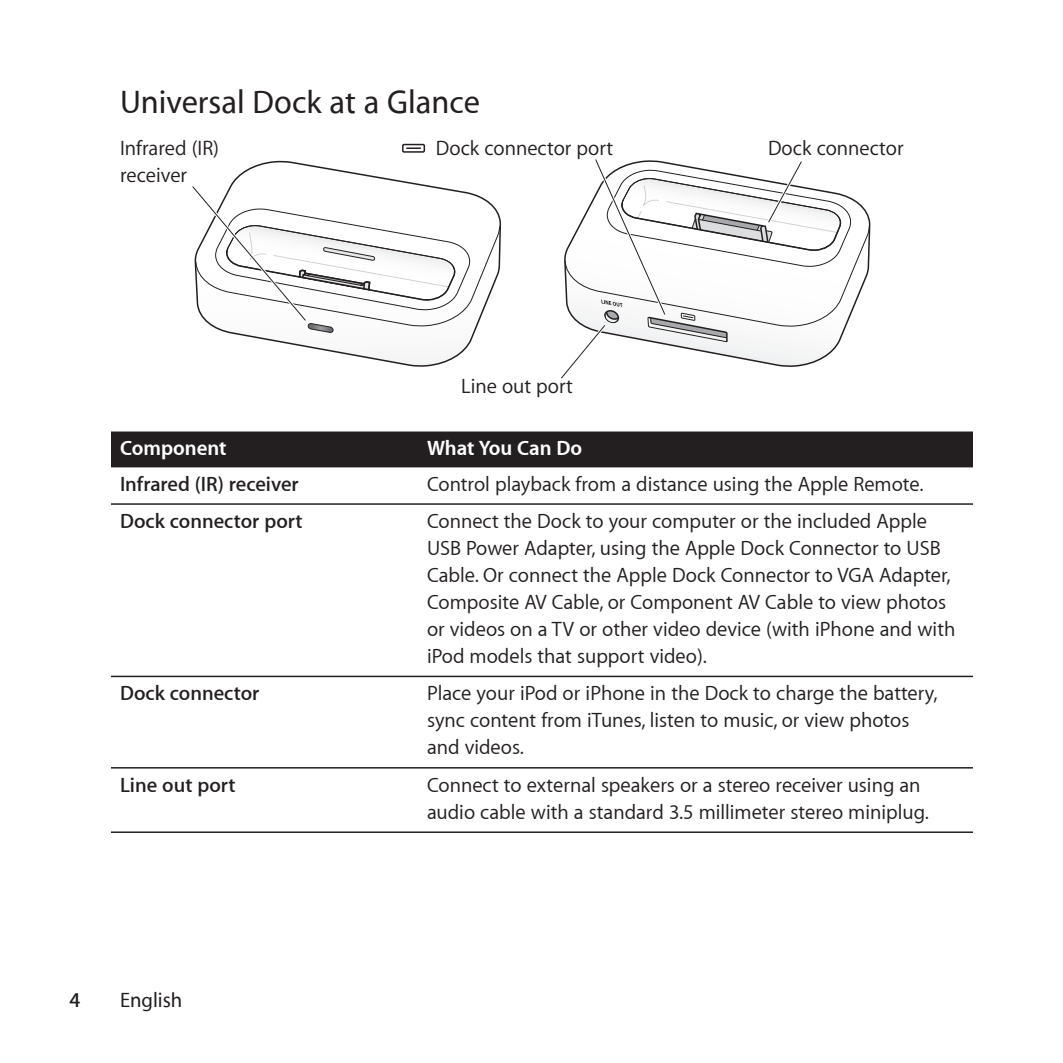
<style>
.page{position:relative;width:1063px;height:1063px;background:#fff}
.page>*{position:absolute;margin:0;border:0;box-sizing:border-box;transform-origin:0 0}
.t1{font:500 33px "Myriad Set";color:#231f20}
.t2{font:21px/27px "Myriad Set Text";color:#231f20}
.t3{font:600 21px "Myriad Set";color:#231f20}
.t4{font:700 21px "Myriad Set";color:#fff}
.t5{font:500 21px "Myriad Set";color:#231f20}
</style>
<div class="page">
<svg style="left:407px;top:147px;width:13px;height:2px"></svg>
<div style="left:402px;top:144px;width:23px;height:9px;border:2px solid #231f20"></div>
<svg style="left:561px;top:159px;width:309px;height:220px"></svg>
<svg style="left:229px;top:160px;width:272px;height:207px"></svg>
<svg style="left:192px;top:182px;width:308px;height:151px"></svg>
<div style="left:111px;top:432px;width:862px;height:35px;background:#231f20"></div>
<hr style="left:111px;top:676px;width:307px;height:1px;background:#231f20">
<hr style="left:111px;top:767px;width:307px;height:2px;background:#231f20">
<hr style="left:418px;top:767px;width:555px;height:2px;background:#231f20">
<hr style="left:111px;top:831px;width:307px;height:2px;background:#231f20">
<hr style="left:418px;top:831px;width:555px;height:2px;background:#231f20">
<hr style="left:111px;top:503px;width:307px;height:2px;background:#231f20">
<hr style="left:418px;top:676px;width:555px;height:1px;background:#231f20">
<hr style="left:418px;top:503px;width:555px;height:2px;background:#231f20">
<h1 class="t1" style="left:120px;top:82px;width:361px">Universal Dock at a Glance</h1>
<p class="t2" style="left:436px;top:134px;width:179px">Dock connector port</p>
<p class="t2" style="left:120px;top:134px;width:101px">Infrared (IR)</p>
<p class="t2" style="left:768px;top:134px;width:137px">Dock connector</p>
<p class="t2" style="left:120px;top:161px;width:69px">receiver</p>
<p class="t2" style="left:461px;top:372px;width:113px">Line out port</p>
<p class="t4" style="left:120px;top:435px;width:108px">Component</p>
<p class="t4" style="left:427px;top:435px;width:157px">What You Can Do</p>
<p class="t3" style="left:120px;top:470px;width:180px">Infrared (IR) receiver</p>
<p class="t2" style="left:427px;top:470px;width:498px">Control playback from a distance using the Apple Remote.</p>
<p class="t3" style="left:120px;top:508px;width:184px">Dock connector port</p>
<p class="t2" style="left:427px;top:507px;width:530px">Connect the Dock to your computer or the included Apple USB Power Adapter, using the Apple Dock Connector to USB Cable. Or connect the Apple Dock Connector to VGA Adapter, Composite AV Cable, or Component AV Cable to view photos or videos on a TV or other video device (with iPhone and with iPod models that support video).</p>
<p class="t3" style="left:120px;top:680px;width:141px">Dock connector</p>
<p class="t2" style="left:427px;top:679px;width:512px">Place your iPod or iPhone in the Dock to charge the battery, sync content from iTunes, listen to music, or view photos and videos.</p>
<p class="t3" style="left:120px;top:772px;width:117px">Line out port</p>
<p class="t2" style="left:427px;top:771px;width:503px">Connect to external speakers or a stereo receiver using an audio cable with a standard 3.5 millimeter stereo miniplug.</p>
<p class="t3" style="left:70px;top:987px;width:12px">4</p>
<p class="t5" style="left:120px;top:987px;width:64px">English</p>
</div>
